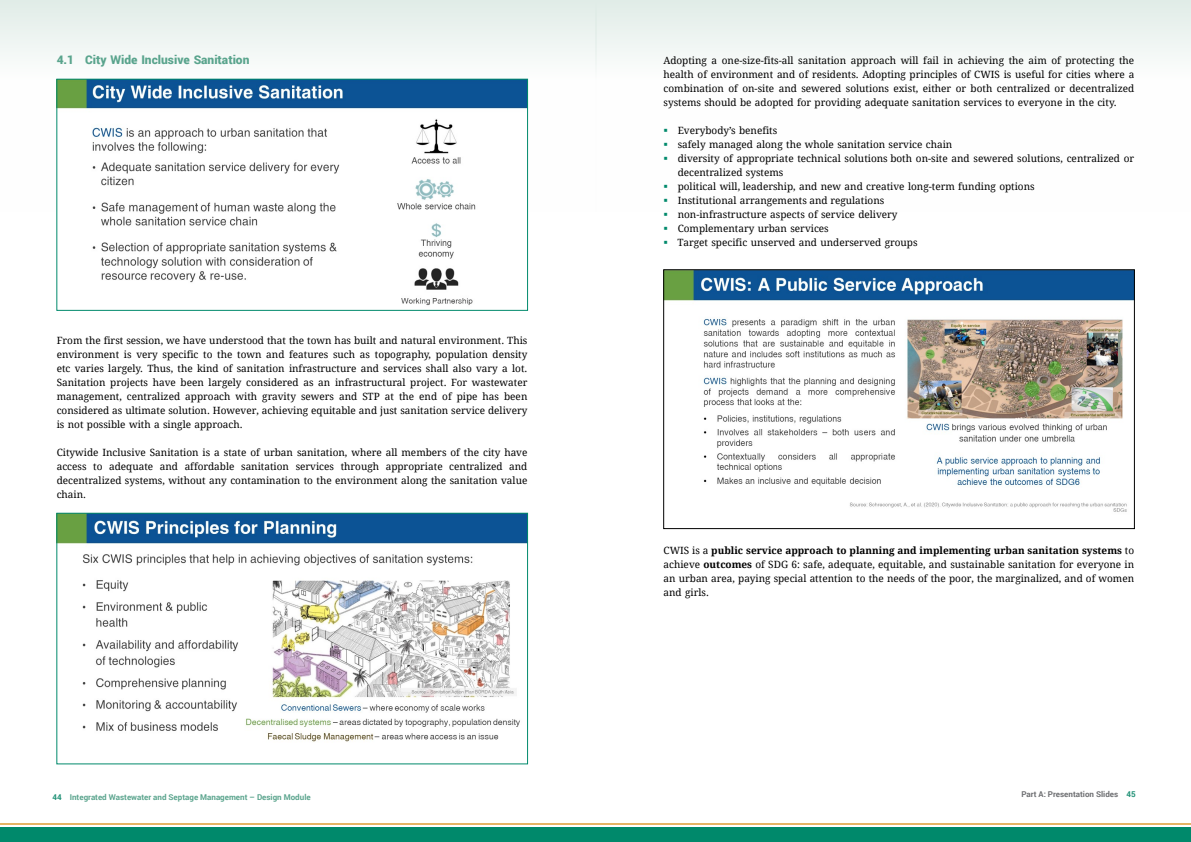
<style>
.page{position:relative;width:1191px;height:842px;background:#fff}
.page>*{position:absolute;margin:0;border:0;box-sizing:border-box;transform-origin:0 0}
.t1{font:900 12px "Roboto";color:#5aa48d}
.t2{font:10px/14px "Droid Serif";color:#000;text-align:justify}
.t3{font:700 8px "Roboto";color:#5aa48d}
.t4{font:700 8px "Roboto";color:#6d6e71}
.s1{color:#209176}
.s2{font-weight:700}
</style>
<div class="page">
<div style="left:0;top:827px;width:595px;height:15px;background:#00896b"></div>
<div style="left:595px;top:827px;width:596px;height:15px;background:#00896b"></div>
<hr style="left:0;top:824px;width:595px;height:1px;background:#e5b465">
<hr style="left:595px;top:824px;width:596px;height:1px;background:#e5b465">
<div style="left:595px;top:0;width:596px;height:211px;background:linear-gradient(to bottom,#ebf3f0,#fff)"></div>
<div style="left:0;top:0;width:597px;height:211px;background:linear-gradient(to bottom,#eaf2ef,#fff)"></div>
<img style="left:59px;top:81px;width:466px;height:225px">
<div style="left:57px;top:79px;width:470px;height:231px;border:1px solid #00896b"></div>
<img style="left:59px;top:515px;width:466px;height:227px">
<div style="left:57px;top:513px;width:470px;height:251px;border:1px solid #00896b"></div>
<img style="left:665px;top:272px;width:467px;height:240px">
<div style="left:663px;top:270px;width:471px;height:259px;border:1px solid #000"></div>
<p class="t1" style="left:57px;top:51px;width:194px">4.1 City Wide Inclusive Sanitation</p>
<p class="t2" style="left:57px;top:334px;width:472px">From the first session, we have understood that the town has built and natural environment. This environment is very specific to the town and features such as topography, population density etc varies largely. Thus, the kind of sanitation infrastructure and services shall also vary a lot.<br>Sanitation projects have been largely considered as an infrastructural project. For wastewater management, centralized approach with gravity sewers and STP at the end of pipe has been considered as ultimate solution. However, achieving equitable and just sanitation service delivery is not possible with a single approach.</p>
<p class="t2" style="left:57px;top:446px;width:472px">Citywide Inclusive Sanitation is a state of urban sanitation, where all members of the city have access to adequate and affordable sanitation services through appropriate centralized and decentralized systems, without any contamination to the environment along the sanitation value chain.</p>
<p class="t3" style="left:52px;top:791px;width:260px"><span class="s1">44</span> Integrated Wastewater and Septage Management – Design Module</p>
<p class="t2" style="left:663px;top:54px;width:472px">Adopting a one-size-fits-all sanitation approach will fail in achieving the aim of protecting the health of environment and of residents. Adopting principles of CWIS is useful for cities where a combination of on-site and sewered solutions exist, either or both centralized or decentralized systems should be adopted for providing adequate sanitation services to everyone in the city.</p>
<p class="t2" style="left:677px;top:124px;width:458px;text-align:left">Everybody’s benefits<br>safely managed along the whole sanitation service chain<br>diversity of appropriate technical solutions both on-site and sewered solutions, centralized or decentralized systems<br>political will, leadership, and new and creative long-term funding options<br>Institutional arrangements and regulations<br>non-infrastructure aspects of service delivery<br>Complementary urban services<br>Target specific unserved and underserved groups</p>
<p class="t2" style="left:663px;top:544px;width:472px">CWIS is a <span class="s2">public service approach to planning and implementing urban sanitation systems</span> to achieve <span class="s2">outcomes</span> of SDG 6: safe, adequate, equitable, and sustainable sanitation for everyone in an urban area, paying special attention to the needs of the poor, the marginalized, and of women and girls.</p>
<p class="t4" style="left:1021px;top:789px;width:116px">Part A: Presentation Slides <span class="s1">45</span></p>
</div>
